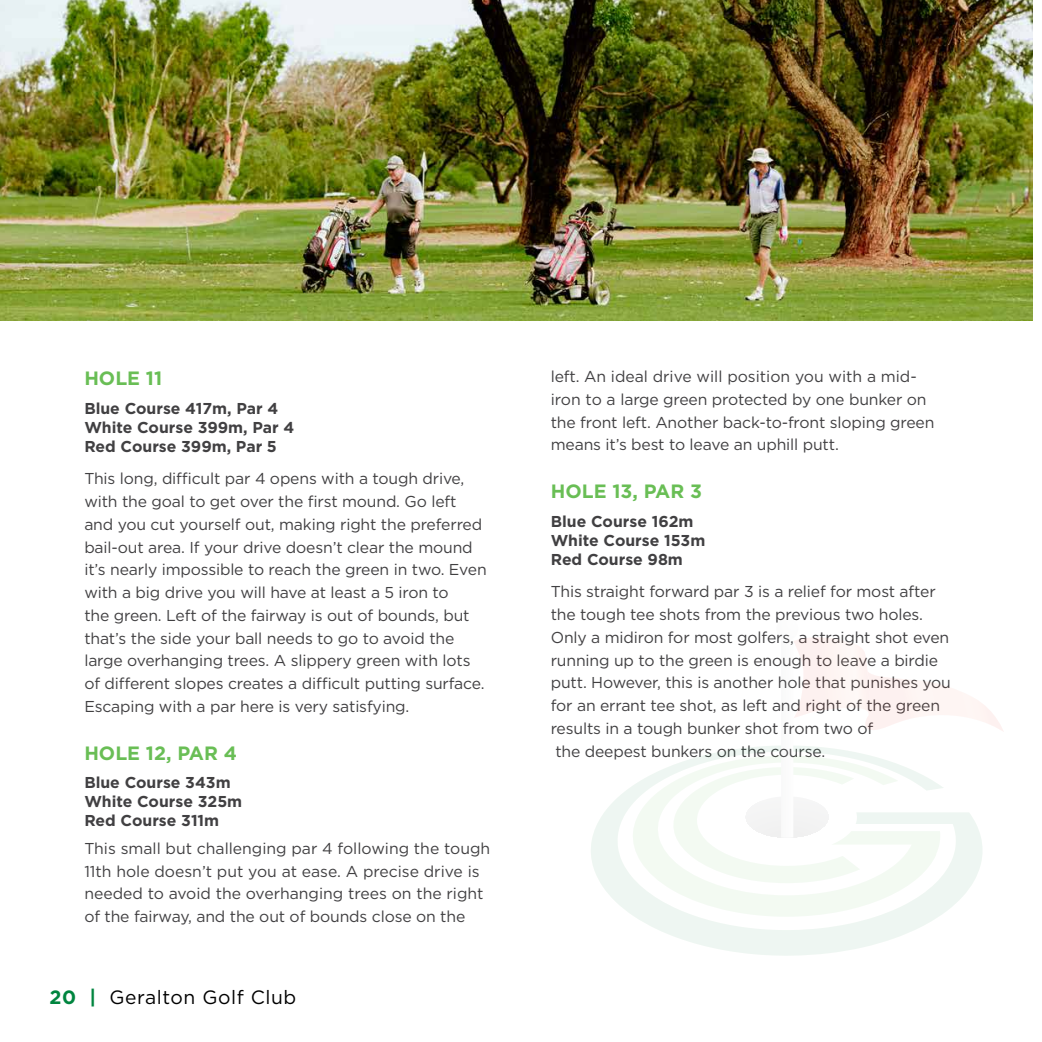
<style>
.page{position:relative;width:1042px;height:1042px;background:#fff}
.page>*{position:absolute;margin:0;border:0;box-sizing:border-box;transform-origin:0 0}
.t1{font:700 19.25px "Gotham";color:#69be55}
.t2{font:19.25px "Gotham";letter-spacing:.03em;color:#000}
.t3{font:15.75px/22.8px "Gotham";letter-spacing:-.01em;color:#414042}
.t4{font:700 15.75px/18.9px "Gotham";color:#414042}
.s1{font-weight:700;color:#00853f}
</style>
<div class="page">
<img style="left:0;top:0;width:1032px;height:320px">
<svg style="left:591px;top:787px;width:382px;height:169px"></svg>
<svg style="left:632px;top:766px;width:308px;height:151px;fill:#f3faf2"></svg>
<svg style="left:672px;top:638px;width:331px;height:245px"></svg>
<p class="t1" style="left:84px;top:365px;width:79px">HOLE 11</p>
<p class="t4" style="left:84px;top:399px;width:211px">Blue Course 417m, Par 4<br>White Course 399m, Par 4<br>Red Course 399m, Par 5</p>
<p class="t3" style="left:84px;top:467px;width:404px">This long, difficult par 4 opens with a tough drive, with the goal to get over the first mound. Go left and you cut yourself out, making right the preferred bail-out area. If your drive doesn’t clear the mound it’s nearly impossible to reach the green in two. Even with a big drive you will have at least a 5 iron to<br>the green. Left of the fairway is out of bounds, but that’s the side your ball needs to go to avoid the large overhanging trees. A slippery green with lots of different slopes creates a difficult putting surface.<br>Escaping with a par here is very satisfying.</p>
<p class="t1" style="left:84px;top:740px;width:154px">HOLE 12, PAR 4</p>
<p class="t4" style="left:84px;top:773px;width:159px">Blue Course 343m<br>White Course 325m<br>Red Course 311m</p>
<p class="t3" style="left:84px;top:836px;width:407px">This small but challenging par 4 following the tough 11th hole doesn’t put you at ease. A precise drive is needed to avoid the overhanging trees on the right of the fairway, and the out of bounds close on the</p>
<p class="t2" style="left:50px;top:985px;width:248px"><span class="s1">20 |</span> Geralton Golf Club</p>
<p class="t3" style="left:551px;top:365px;width:385px">left. An ideal drive will position you with a mid&shy;iron to a large green protected by one bunker on the front left. Another back-to-front sloping green means it’s best to leave an uphill putt.</p>
<p class="t1" style="left:551px;top:478px;width:153px">HOLE 13, PAR 3</p>
<p class="t4" style="left:551px;top:512px;width:156px">Blue Course 162m<br>White Course 153m<br>Red Course 98m</p>
<p class="t3" style="left:551px;top:580px;width:402px">This straight forward par 3 is a relief for most after the tough tee shots from the previous two holes.<br>Only a midiron for most golfers, a straight shot even running up to the green is enough to leave a birdie putt. However, this is another hole that punishes you for an errant tee shot, as left and right of the green results in a tough bunker shot from two of<br>the deepest bunkers on the course.</p>
</div>
